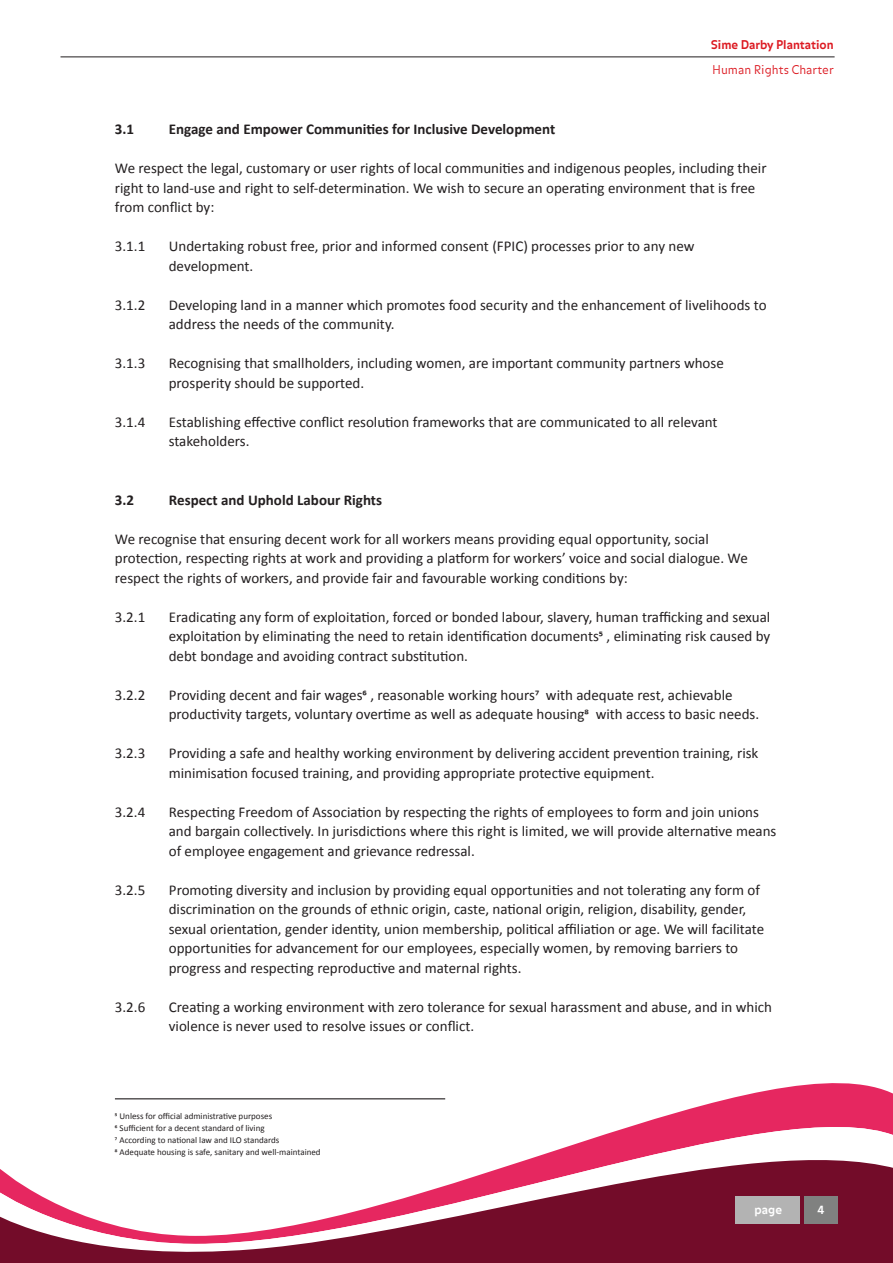
<style>
.page{position:relative;width:893px;height:1263px;background:#fff}
.page>*{position:absolute;margin:0;border:0;box-sizing:border-box;transform-origin:0 0}
.t1{font:15px/19.5px "Calibri";color:#231f20}
.t2{font:700 15px "Calibri";color:#231f20}
.t3{font:700 12px "Balance";color:#dc1820}
.t4{font:300 12px "Balance";color:#dc1820}
.t5{font:700 12px "Balance";color:#fff}
.t6{font:9px/12px "Calibri";color:#231f20}
</style>
<div class="page">
<svg style="left:114px;top:1088px;width:779px;height:42px"></svg>
<svg style="left:0;top:1130px;width:893px;height:133px"></svg>
<div style="left:735px;top:1196px;width:65px;height:27px;background:#b3b3b3"></div>
<div style="left:805px;top:1196px;width:33px;height:27px;background:#808180"></div>
<hr style="left:115px;top:1098px;width:330px;height:1px;background:#211d1e">
<hr style="left:61px;top:57px;width:774px;height:1px;background:#211d1e">
<p class="t3" style="left:711px;top:37px;width:124px">Sime Darby Plantation</p>
<p class="t4" style="left:712px;top:63px;width:123px">Human Rights Charter</p>
<p class="t2" style="left:115px;top:119px;width:21px">3.1</p>
<p class="t2" style="left:169px;top:119px;width:388px">Engage and Empower Communities for Inclusive Development</p>
<p class="t1" style="left:115px;top:159px;width:653px">We respect the legal, customary or user rights of local communities and indigenous peoples, including their right to land-use and right to self-determination. We wish to secure an operating environment that is free from conflict by:</p>
<p class="t1" style="left:115px;top:237px;width:32px">3.1.1</p>
<p class="t1" style="left:169px;top:237px;width:527px">Undertaking robust free, prior and informed consent (FPIC) processes prior to any new development.</p>
<p class="t1" style="left:115px;top:295px;width:32px">3.1.2</p>
<p class="t1" style="left:169px;top:295px;width:599px">Developing land in a manner which promotes food security and the enhancement of livelihoods to address the needs of the community.</p>
<p class="t1" style="left:115px;top:354px;width:32px">3.1.3</p>
<p class="t1" style="left:169px;top:354px;width:557px">Recognising that smallholders, including women, are important community partners whose prosperity should be supported.</p>
<p class="t1" style="left:115px;top:412px;width:32px">3.1.4</p>
<p class="t1" style="left:169px;top:412px;width:550px">Establishing effective conflict resolution frameworks that are communicated to all relevant stakeholders.</p>
<p class="t2" style="left:115px;top:489px;width:21px">3.2</p>
<p class="t2" style="left:169px;top:489px;width:215px">Respect and Uphold Labour Rights</p>
<p class="t1" style="left:115px;top:529px;width:634px">We recognise that ensuring decent work for all workers means providing equal opportunity, social protection, respecting rights at work and providing a platform for workers’ voice and social dialogue. We respect the rights of workers, and provide fair and favourable working conditions by:</p>
<p class="t1" style="left:115px;top:607px;width:32px">3.2.1</p>
<p class="t1" style="left:169px;top:607px;width:603px;text-align:justify">Eradicating any form of exploitation, forced or bonded labour, slavery, human trafficking and sexual exploitation by eliminating the need to retain identification documents5 , eliminating risk caused by debt bondage and avoiding contract substitution.</p>
<p class="t1" style="left:115px;top:685px;width:32px">3.2.2</p>
<p class="t1" style="left:169px;top:685px;width:592px">Providing decent and fair wages6 , reasonable working hours7 with adequate rest, achievable productivity targets, voluntary overtime as well as adequate housing8 with access to basic needs.</p>
<p class="t1" style="left:115px;top:744px;width:32px">3.2.3</p>
<p class="t1" style="left:169px;top:744px;width:591px">Providing a safe and healthy working environment by delivering accident prevention training, risk minimisation focused training, and providing appropriate protective equipment.</p>
<p class="t1" style="left:115px;top:802px;width:32px">3.2.4</p>
<p class="t1" style="left:169px;top:802px;width:609px">Respecting Freedom of Association by respecting the rights of employees to form and join unions and bargain collectively. In jurisdictions where this right is limited, we will provide alternative means of employee engagement and grievance redressal.</p>
<p class="t1" style="left:115px;top:880px;width:32px">3.2.5</p>
<p class="t1" style="left:169px;top:880px;width:597px">Promoting diversity and inclusion by providing equal opportunities and not tolerating any form of discrimination on the grounds of ethnic origin, caste, national origin, religion, disability, gender, sexual orientation, gender identity, union membership, political affiliation or age. We will facilitate opportunities for advancement for our employees, especially women, by removing barriers to progress and respecting reproductive and maternal rights.</p>
<p class="t1" style="left:115px;top:997px;width:32px">3.2.6</p>
<p class="t1" style="left:169px;top:997px;width:605px">Creating a working environment with zero tolerance for sexual harassment and abuse, and in which violence is never used to resolve issues or conflict.</p>
<p class="t6" style="left:115px;top:1110px;width:207px">5 Unless for official administrative purposes<br>6 Sufficient for a decent standard of living<br>7 According to national law and ILO standards<br>8 Adequate housing is safe, sanitary and well-maintained</p>
<p class="t5" style="left:755px;top:1202px;width:29px">page</p>
<p class="t5" style="left:817px;top:1202px;width:8px">4</p>
</div>
